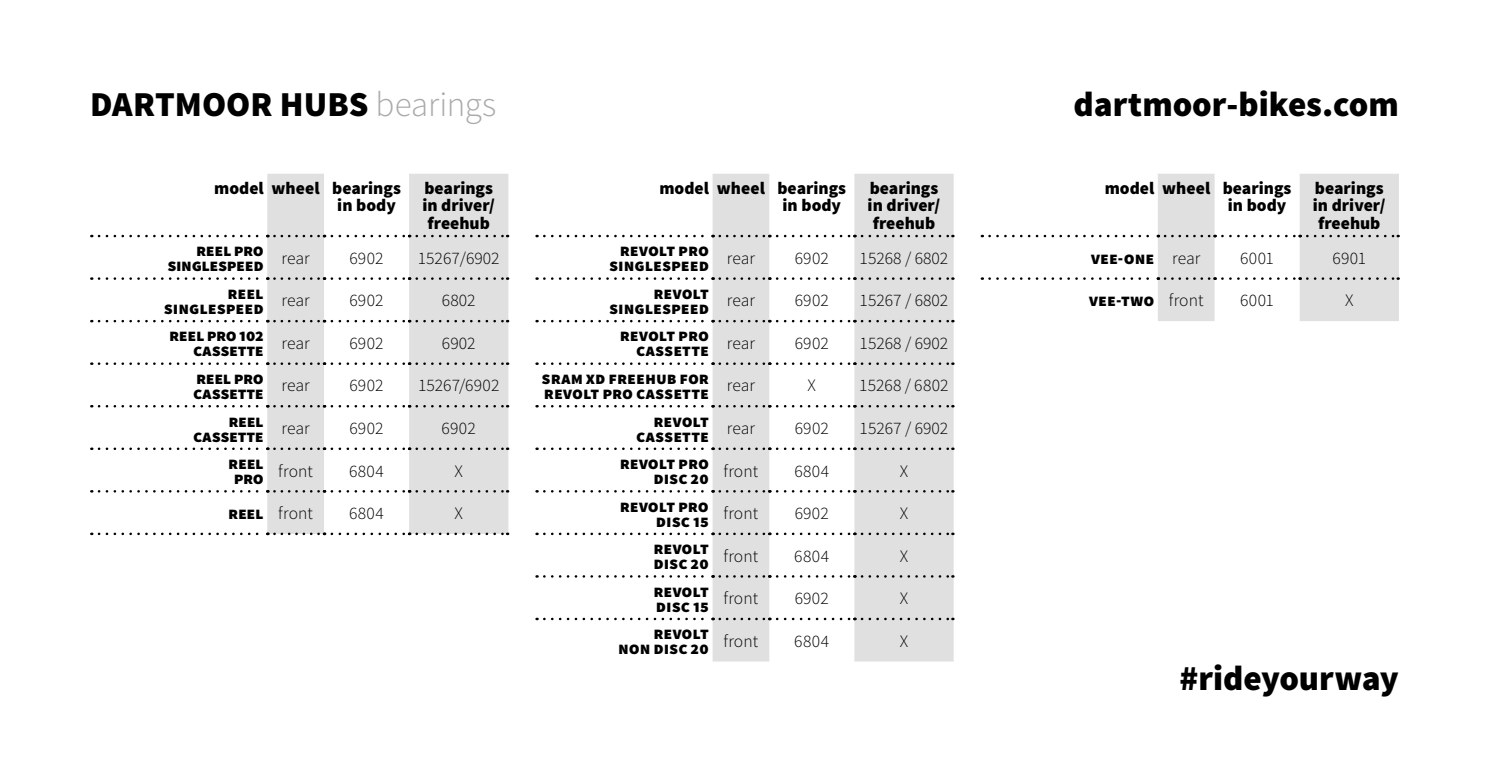
<style>
.page{position:relative;width:1489px;height:780px;background:#fff}
.page>*{position:absolute;margin:0;border:0;box-sizing:border-box;transform-origin:0 0}
.t1{font:900 35px "Source Sans Pro";color:#000}
.t2{font:900 17.5px/15px "Source Sans Pro";color:#000}
.t3{font:300 17.5px "Source Sans Pro";letter-spacing:.005em;color:#000}
.s1{font-weight:300;color:#aaa}
.s2{font-weight:900}
.s3{font-weight:300}
</style>
<div class="page">
<svg style="left:712px;top:174px;width:241px;height:487px;fill:#e0e0e0"></svg>
<svg style="left:544px;top:235px;width:169px;height:2px"></svg>
<svg style="left:719px;top:235px;width:51px;height:2px"></svg>
<svg style="left:777px;top:235px;width:78px;height:2px"></svg>
<svg style="left:861px;top:235px;width:92px;height:2px"></svg>
<svg style="left:544px;top:277px;width:169px;height:3px"></svg>
<svg style="left:719px;top:277px;width:51px;height:3px"></svg>
<svg style="left:777px;top:277px;width:78px;height:3px"></svg>
<svg style="left:861px;top:277px;width:92px;height:3px"></svg>
<svg style="left:544px;top:320px;width:169px;height:2px"></svg>
<svg style="left:719px;top:320px;width:51px;height:2px"></svg>
<svg style="left:777px;top:320px;width:78px;height:2px"></svg>
<svg style="left:861px;top:320px;width:92px;height:2px"></svg>
<svg style="left:544px;top:362px;width:169px;height:3px"></svg>
<svg style="left:719px;top:362px;width:51px;height:3px"></svg>
<svg style="left:777px;top:362px;width:78px;height:3px"></svg>
<svg style="left:861px;top:362px;width:92px;height:3px"></svg>
<svg style="left:544px;top:405px;width:169px;height:2px"></svg>
<svg style="left:719px;top:405px;width:51px;height:2px"></svg>
<svg style="left:777px;top:405px;width:78px;height:2px"></svg>
<svg style="left:861px;top:405px;width:92px;height:2px"></svg>
<svg style="left:544px;top:447px;width:169px;height:3px"></svg>
<svg style="left:719px;top:447px;width:51px;height:3px"></svg>
<svg style="left:777px;top:447px;width:78px;height:3px"></svg>
<svg style="left:861px;top:447px;width:92px;height:3px"></svg>
<svg style="left:544px;top:490px;width:169px;height:2px"></svg>
<svg style="left:719px;top:490px;width:51px;height:2px"></svg>
<svg style="left:777px;top:490px;width:78px;height:2px"></svg>
<svg style="left:861px;top:490px;width:92px;height:2px"></svg>
<svg style="left:544px;top:532px;width:169px;height:3px"></svg>
<svg style="left:719px;top:532px;width:51px;height:3px"></svg>
<svg style="left:777px;top:532px;width:78px;height:3px"></svg>
<svg style="left:861px;top:532px;width:92px;height:3px"></svg>
<svg style="left:544px;top:575px;width:169px;height:2px"></svg>
<svg style="left:719px;top:575px;width:51px;height:2px"></svg>
<svg style="left:777px;top:575px;width:78px;height:2px"></svg>
<svg style="left:861px;top:575px;width:92px;height:2px"></svg>
<svg style="left:544px;top:617px;width:169px;height:3px"></svg>
<svg style="left:719px;top:617px;width:51px;height:3px"></svg>
<svg style="left:777px;top:617px;width:78px;height:3px"></svg>
<svg style="left:861px;top:617px;width:92px;height:3px"></svg>
<svg style="left:267px;top:174px;width:241px;height:360px;fill:#e0e0e0"></svg>
<svg style="left:99px;top:235px;width:169px;height:2px"></svg>
<svg style="left:274px;top:235px;width:51px;height:2px"></svg>
<svg style="left:332px;top:235px;width:78px;height:2px"></svg>
<svg style="left:416px;top:235px;width:92px;height:2px"></svg>
<svg style="left:99px;top:277px;width:169px;height:3px"></svg>
<svg style="left:274px;top:277px;width:51px;height:3px"></svg>
<svg style="left:332px;top:277px;width:78px;height:3px"></svg>
<svg style="left:416px;top:277px;width:92px;height:3px"></svg>
<svg style="left:99px;top:320px;width:169px;height:2px"></svg>
<svg style="left:274px;top:320px;width:51px;height:2px"></svg>
<svg style="left:332px;top:320px;width:78px;height:2px"></svg>
<svg style="left:416px;top:320px;width:92px;height:2px"></svg>
<svg style="left:99px;top:362px;width:169px;height:3px"></svg>
<svg style="left:274px;top:362px;width:51px;height:3px"></svg>
<svg style="left:332px;top:362px;width:78px;height:3px"></svg>
<svg style="left:416px;top:362px;width:92px;height:3px"></svg>
<svg style="left:99px;top:405px;width:169px;height:2px"></svg>
<svg style="left:274px;top:405px;width:51px;height:2px"></svg>
<svg style="left:332px;top:405px;width:78px;height:2px"></svg>
<svg style="left:416px;top:405px;width:92px;height:2px"></svg>
<svg style="left:99px;top:447px;width:169px;height:3px"></svg>
<svg style="left:274px;top:447px;width:51px;height:3px"></svg>
<svg style="left:332px;top:447px;width:78px;height:3px"></svg>
<svg style="left:416px;top:447px;width:92px;height:3px"></svg>
<svg style="left:99px;top:490px;width:169px;height:2px"></svg>
<svg style="left:274px;top:490px;width:51px;height:2px"></svg>
<svg style="left:332px;top:490px;width:78px;height:2px"></svg>
<svg style="left:416px;top:490px;width:92px;height:2px"></svg>
<svg style="left:99px;top:532px;width:169px;height:3px"></svg>
<svg style="left:274px;top:532px;width:51px;height:3px"></svg>
<svg style="left:332px;top:532px;width:78px;height:3px"></svg>
<svg style="left:416px;top:532px;width:92px;height:3px"></svg>
<svg style="left:989px;top:174px;width:409px;height:147px"></svg>
<h1 class="t1" style="left:90px;top:82px;width:407px">DARTMOOR HUBS <span class="s1">bearings</span></h1>
<h1 class="t1" style="left:1073px;top:82px;width:327px">dartmoor-bikes.com</h1>
<p class="t2" style="left:214px;top:180px;width:188px;line-height:17.5px;text-align:right">model wheel bearings in body</p>
<p class="t2" style="left:422px;top:180px;width:74px;line-height:17.5px;text-align:justify">bearings in driver/ freehub</p>
<p class="t2" style="left:167px;top:244px;width:144px;text-indent:29px">reel pro singlespeed <sup>rear</sup></p>
<p class="t3" style="left:349px;top:247px;width:36px">6902</p>
<p class="t3" style="left:418px;top:247px;width:83px">15267/6902</p>
<p class="t2" style="left:164px;top:286px;width:147px;text-indent:63px">reel singlespeed <sup>rear</sup></p>
<p class="t3" style="left:349px;top:290px;width:36px">6902</p>
<p class="t3" style="left:442px;top:290px;width:35px">6802</p>
<p class="t2" style="left:193px;top:329px;width:118px;text-indent:-24px">reel pro 102 cassette <sup>rear</sup></p>
<p class="t3" style="left:349px;top:332px;width:36px">6902</p>
<p class="t3" style="left:442px;top:332px;width:35px">6902</p>
<p class="t2" style="left:193px;top:371px;width:118px">reel pro cassette <sup>rear</sup></p>
<p class="t3" style="left:349px;top:375px;width:36px">6902</p>
<p class="t3" style="left:418px;top:375px;width:83px">15267/6902</p>
<p class="t2" style="left:193px;top:414px;width:118px;text-indent:35px">reel cassette <sup>rear</sup></p>
<p class="t3" style="left:349px;top:417px;width:36px">6902</p>
<p class="t3" style="left:441px;top:417px;width:36px">6902</p>
<p class="t2" style="left:228px;top:456px;width:37px">reel</p>
<p class="t3" style="left:234px;top:460px;width:81px"><span class="s2">pro</span> front</p>
<p class="t3" style="left:349px;top:460px;width:36px">6804</p>
<p class="t3" style="left:454px;top:460px;width:10px">X</p>
<p class="t3" style="left:228px;top:502px;width:86px"><span class="s2">reel</span> front</p>
<p class="t3" style="left:349px;top:502px;width:36px">6804</p>
<p class="t3" style="left:454px;top:502px;width:10px">X</p>
<p class="t2" style="left:659px;top:180px;width:188px;line-height:17.5px;text-align:right">model wheel bearings in body</p>
<p class="t2" style="left:867px;top:180px;width:74px;line-height:17.5px;text-align:justify">bearings in driver/ freehub</p>
<p class="t2" style="left:609px;top:244px;width:147px;text-indent:11px">revolt pro singlespeed <sup>rear</sup></p>
<p class="t3" style="left:794px;top:247px;width:36px">6902</p>
<p class="t3" style="left:859px;top:247px;width:90px">15268 / 6802</p>
<p class="t2" style="left:609px;top:286px;width:147px;text-align:center">revolt singlespeed <sup>rear</sup></p>
<p class="t3" style="left:794px;top:290px;width:36px">6902</p>
<p class="t3" style="left:859px;top:290px;width:90px">15267 / 6802</p>
<p class="t2" style="left:636px;top:329px;width:120px;text-indent:-16px">revolt pro cassette <sup>rear</sup></p>
<p class="t3" style="left:794px;top:332px;width:36px">6902</p>
<p class="t3" style="left:859px;top:332px;width:90px">15268 / 6902</p>
<p class="t2" style="left:541px;top:371px;width:215px">sram xd freehub for revolt pro cassette <sup>rear</sup></p>
<p class="t3" style="left:807px;top:375px;width:10px">X</p>
<p class="t3" style="left:859px;top:375px;width:91px">15268 / 6802</p>
<p class="t2" style="left:636px;top:414px;width:120px;text-indent:17px">revolt cassette <sup>rear</sup></p>
<p class="t3" style="left:794px;top:417px;width:36px">6902</p>
<p class="t3" style="left:859px;top:417px;width:90px">15267 / 6902</p>
<p class="t2" style="left:653px;top:456px;width:106px;text-indent:-34px">revolt pro<br>disc 20 <sup>front</sup></p>
<p class="t3" style="left:794px;top:460px;width:36px">6804</p>
<p class="t3" style="left:899px;top:460px;width:10px">X</p>
<p class="t2" style="left:656px;top:499px;width:104px;text-indent:-36px">revolt pro<br>disc 15 <sup>front</sup></p>
<p class="t3" style="left:794px;top:502px;width:36px">6902</p>
<p class="t3" style="left:899px;top:502px;width:10px">X</p>
<p class="t2" style="left:653px;top:541px;width:106px">revolt<br>disc 20 <sup>front</sup></p>
<p class="t3" style="left:794px;top:545px;width:36px">6804</p>
<p class="t3" style="left:899px;top:545px;width:10px">X</p>
<p class="t2" style="left:653px;top:584px;width:106px">revolt<br>disc 15 <sup>front</sup></p>
<p class="t3" style="left:794px;top:587px;width:36px">6902</p>
<p class="t3" style="left:899px;top:587px;width:10px">X</p>
<p class="t2" style="left:618px;top:626px;width:142px;text-indent:35px">revolt<br>non disc 20 <sup>front</sup></p>
<p class="t3" style="left:794px;top:630px;width:36px">6804</p>
<p class="t3" style="left:899px;top:630px;width:10px">X</p>
<p class="t2" style="left:1104px;top:180px;width:188px;line-height:17.5px;text-align:right">model wheel bearings in body</p>
<p class="t2" style="left:1312px;top:180px;width:74px;line-height:17.5px;text-align:justify">bearings in driver/ freehub</p>
<p class="t2" style="left:1090px;top:251px;width:111px">vee-one <span class="s3">rear</span></p>
<p class="t3" style="left:1240px;top:247px;width:35px">6001</p>
<p class="t3" style="left:1332px;top:247px;width:35px">6901</p>
<p class="t2" style="left:1089px;top:294px;width:116px">vee-two <span class="s3">front</span></p>
<p class="t3" style="left:1240px;top:290px;width:35px">6001</p>
<p class="t3" style="left:1344px;top:290px;width:10px">X</p>
<h1 class="t1" style="left:1179px;top:655px;width:221px">#rideyourway</h1>
</div>
